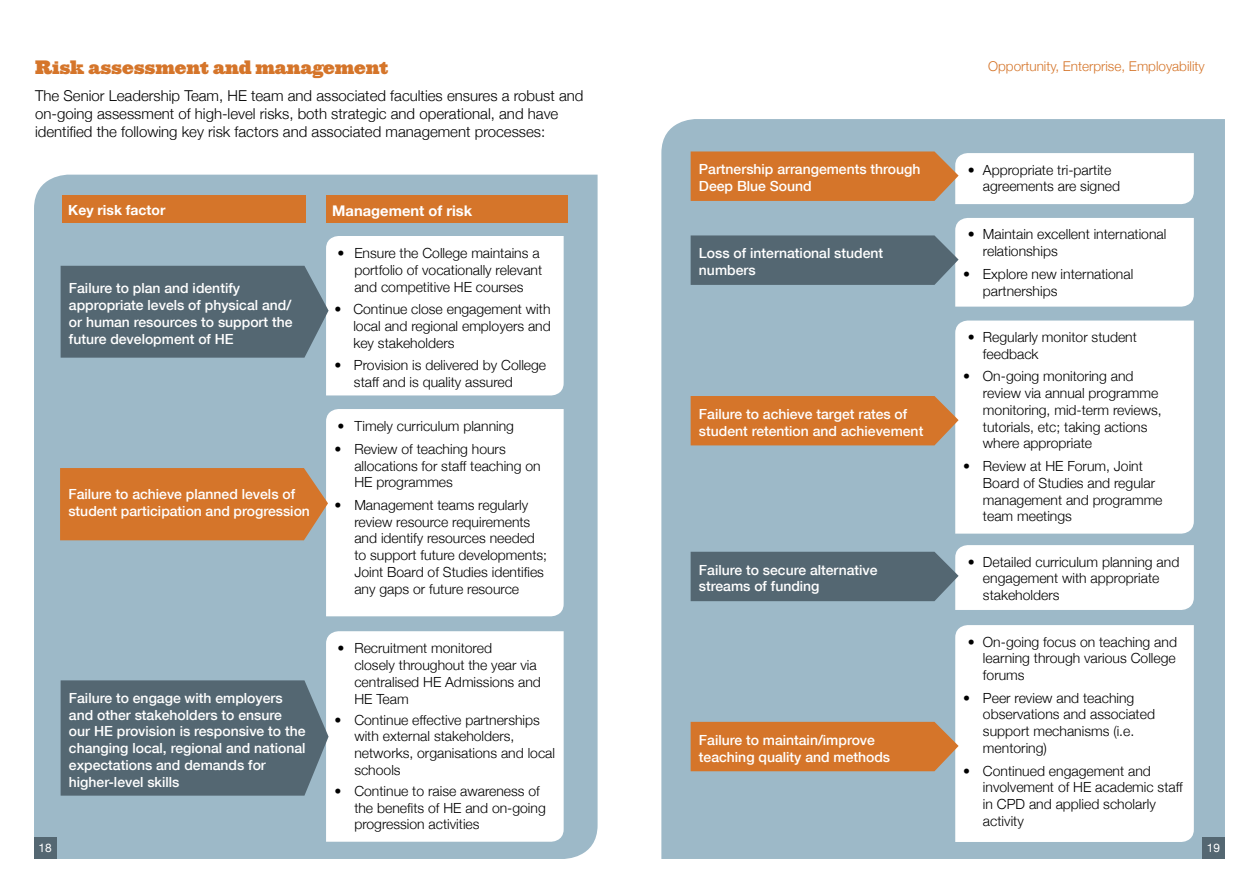
<style>
.page{position:relative;width:1259px;height:893px;background:#fff}
.page>*{position:absolute;margin:0;border:0;box-sizing:border-box;transform-origin:0 0}
.t1{font:900 18px "Ziggurat";color:#d5752a}
.t2{font:300 15px/18px "Helvetica Neue";color:#000}
.t3{font:700 14.7px "Helvetica Neue";color:#fff}
.t4{font:300 13.95px/16.8px "Helvetica Neue";color:#000}
.t5{font:500 13.95px/16.8px "Helvetica Neue";color:#fff}
.t6{font:700 13.95px "Helvetica Neue";color:#fff}
.t7{font:300 13.5px "Helvetica Neue";color:#d5752a}
.t8{font:11.85px "Helvetica Neue";color:#fff}
</style>
<div class="page">
<div style="left:34px;top:175px;width:563px;height:684px;background:#9db9c8"></div>
<div style="left:661px;top:119px;width:564px;height:740px;background:#9db9c8"></div>
<div style="left:326px;top:195px;width:242px;height:27px;background:#d5752a"></div>
<div style="left:62px;top:195px;width:243px;height:27px;background:#d5752a"></div>
<div style="left:1202px;top:837px;width:22px;height:22px;background:#546772"></div>
<div style="left:34px;top:838px;width:22px;height:21px;background:#546772"></div>
<svg style="left:326px;top:409px;width:237px;height:207px"></svg>
<svg style="left:326px;top:631px;width:237px;height:211px"></svg>
<svg style="left:61px;top:236px;width:502px;height:159px"></svg>
<div style="left:61px;top:680px;width:267px;height:116px;background:#546772"></div>
<div style="left:60px;top:468px;width:268px;height:72px;background:#d5752a"></div>
<svg style="left:955px;top:625px;width:238px;height:217px"></svg>
<svg style="left:955px;top:321px;width:238px;height:213px"></svg>
<svg style="left:690px;top:151px;width:503px;height:53px"></svg>
<svg style="left:690px;top:218px;width:503px;height:89px"></svg>
<div style="left:690px;top:396px;width:268px;height:49px;background:#d5752a"></div>
<svg style="left:690px;top:545px;width:503px;height:65px"></svg>
<div style="left:690px;top:722px;width:268px;height:49px;background:#d5752a"></div>
<p class="t1" style="left:35px;top:52px;width:355px">Risk assessment and management</p>
<p class="t2" style="left:35px;top:85px;width:550px">The Senior Leadership Team, HE team and associated faculties ensures a robust and on-going assessment of high-level risks, both strategic and operational, and have identified the following key risk factors and associated management processes:</p>
<p class="t6" style="left:68px;top:199px;width:99px">Key risk factor</p>
<p class="t3" style="left:332px;top:199px;width:141px">Management of risk</p>
<p class="t5" style="left:69px;top:279px;width:225px">Failure to plan and identify appropriate levels of physical and/ or human resources to support the future development of HE</p>
<p class="t5" style="left:68px;top:485px;width:243px">Failure to achieve planned levels of student participation and progression</p>
<p class="t5" style="left:69px;top:689px;width:238px">Failure to engage with employers and other stakeholders to ensure our HE provision is responsive to the changing local, regional and national expectations and demands for higher-level skills</p>
<p class="t4" style="left:354px;top:244px;width:189px;text-indent:-17px">• Ensure the College maintains a portfolio of vocationally relevant and competitive HE courses</p>
<p class="t4" style="left:353px;top:300px;width:199px;text-align:justify;text-indent:-19px">• Continue close engagement with local and regional employers and key stakeholders</p>
<p class="t4" style="left:354px;top:356px;width:194px;text-indent:-19px">• Provision is delivered by College staff and is quality assured</p>
<p class="t4" style="left:337px;top:417px;width:178px">• Timely curriculum planning</p>
<p class="t4" style="left:354px;top:440px;width:188px;text-indent:-20px">• Review of teaching hours allocations for staff teaching on<br>HE programmes</p>
<p class="t4" style="left:354px;top:496px;width:194px;text-indent:-20px">• Management teams regularly review resource requirements and identify resources needed to support future developments;<br>Joint Board of Studies identifies any gaps or future resource</p>
<p class="t4" style="left:354px;top:639px;width:188px;text-indent:-17px">• Recruitment monitored<br>closely throughout the year via centralised HE Admissions and<br>HE Team</p>
<p class="t4" style="left:354px;top:710px;width:202px;text-indent:-20px">• Continue effective partnerships with external stakeholders, networks, organisations and local schools</p>
<p class="t4" style="left:354px;top:782px;width:193px;text-indent:-20px">• Continue to raise awareness of the benefits of HE and on-going progression activities</p>
<p class="t5" style="left:699px;top:160px;width:223px">Partnership arrangements through<br>Deep Blue Sound</p>
<p class="t5" style="left:699px;top:244px;width:186px">Loss of international student numbers</p>
<p class="t5" style="left:699px;top:405px;width:226px">Failure to achieve target rates of student retention and achievement</p>
<p class="t5" style="left:699px;top:561px;width:180px">Failure to secure alternative streams of funding</p>
<p class="t5" style="left:699px;top:731px;width:193px">Failure to maintain/improve teaching quality and methods</p>
<p class="t7" style="left:988px;top:55px;width:218px">Opportunity, Enterprise, Employability</p>
<p class="t4" style="left:983px;top:160px;width:139px;text-indent:-15px">• Appropriate tri-partite agreements are signed</p>
<p class="t4" style="left:983px;top:225px;width:185px;text-indent:-15px">• Maintain excellent international relationships</p>
<p class="t4" style="left:983px;top:265px;width:152px;text-indent:-20px">• Explore new international partnerships</p>
<p class="t4" style="left:983px;top:328px;width:155px;text-indent:-15px">• Regularly monitor student feedback</p>
<p class="t4" style="left:983px;top:367px;width:180px;text-indent:-20px">• On-going monitoring and review via annual programme monitoring, mid-term reviews, tutorials, etc; taking actions where appropriate</p>
<p class="t4" style="left:983px;top:457px;width:181px;text-indent:-20px">• Review at HE Forum, Joint<br>Board of Studies and regular management and programme team meetings</p>
<p class="t4" style="left:983px;top:552px;width:198px;text-indent:-15px">• Detailed curriculum planning and engagement with appropriate stakeholders</p>
<p class="t4" style="left:983px;top:632px;width:196px;text-align:justify;text-indent:-15px">• On-going focus on teaching and learning through various College forums</p>
<p class="t4" style="left:983px;top:689px;width:174px;text-indent:-20px">• Peer review and teaching observations and associated support mechanisms (i.e. mentoring)</p>
<p class="t4" style="left:983px;top:761px;width:201px;text-indent:-20px">• Continued engagement and involvement of HE academic staff in CPD and applied scholarly activity</p>
<p class="t8" style="left:39px;top:839px;width:15px">18</p>
<p class="t8" style="left:1206px;top:839px;width:15px">19</p>
</div>
